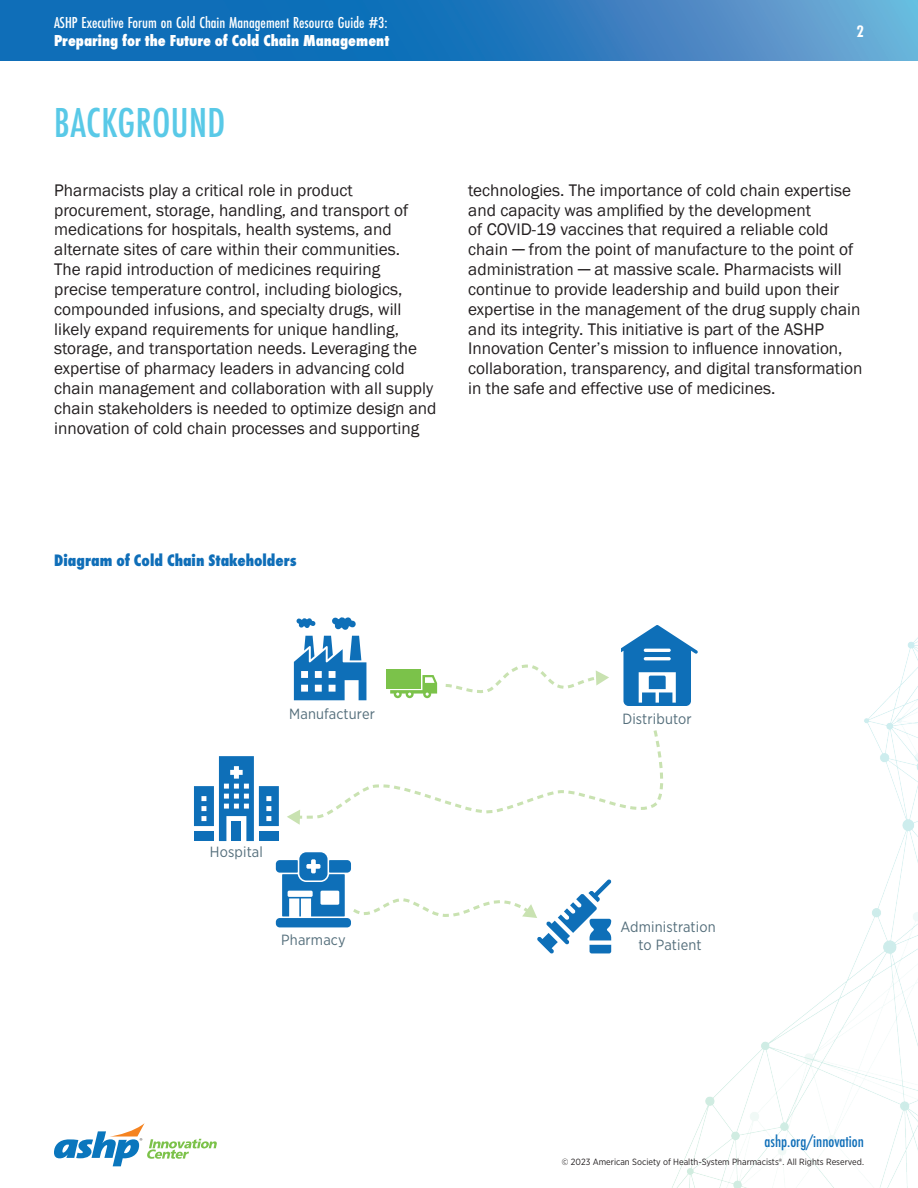
<style>
.page{position:relative;width:918px;height:1188px;background:#fff}
.page>*{position:absolute;margin:0;border:0;box-sizing:border-box;transform-origin:0 0}
.t1{font:500 43.5px "Futura PT Cond";letter-spacing:.01em;color:#59c9e7}
.t2{font:17.25px/19.8px "Franklin Gothic";color:#231f20}
.Heading_1{font:800 17.25px "Futura PT Cond";color:#0f6eb8}
.t3{font:500 17.25px "Futura PT Cond";color:#0f6eb8}
.t4{font:700 17.25px "Futura PT Cond";color:#fff}
.t5{font:500 16.5px "Futura PT Cond";color:#fff}
.t6{font:800 16.5px "Futura PT Cond";color:#fff}
.t7{font:14.7px/17.7px "Gotham Narrow";letter-spacing:.01em;color:#546e7b;text-align:center}
.t8{font:9px "Gotham Narrow";color:#231f20}
</style>
<div class="page">
<img style="left:0;top:60px;width:918px;height:1128px">
<svg style="left:0;top:0;width:918px;height:60px;background:#2a7dbf"></svg>
<svg style="left:54px;top:1123px;width:163px;height:43px"></svg>
<svg style="left:444px;top:663px;width:165px;height:32px"></svg>
<svg style="left:294px;top:636px;width:72px;height:64px"></svg>
<svg style="left:296px;top:618px;width:20px;height:10px"></svg>
<svg style="left:332px;top:617px;width:24px;height:13px"></svg>
<svg style="left:194px;top:756px;width:85px;height:85px"></svg>
<div style="left:231px;top:821px;width:10px;height:20px;background:#0e6fb8"></div>
<svg style="left:621px;top:625px;width:77px;height:81px"></svg>
<svg style="left:276px;top:852px;width:335px;height:101px"></svg>
<div style="left:386px;top:669px;width:35px;height:20px;background:#7bc24a"></div>
<svg style="left:390px;top:675px;width:47px;height:23px"></svg>
<svg style="left:287px;top:729px;width:383px;height:96px"></svg>
<p class="t5" style="left:54px;top:12px;width:335px">ASHP Executive Forum on Cold Chain Management Resource Guide #3:</p>
<p class="t6" style="left:54px;top:30px;width:337px">Preparing for the Future of Cold Chain Management</p>
<p class="t1" style="left:54px;top:97px;width:173px">BACKGROUND</p>
<p class="t4" style="left:857px;top:21px;width:9px">2</p>
<p class="t2" style="left:54px;top:180px;width:384px">Pharmacists play a critical role in product procurement, storage, handling, and transport of medications for hospitals, health systems, and alternate sites of care within their communities.<br>The rapid introduction of medicines requiring precise temperature control, including biologics, compounded infusions, and specialty drugs, will likely expand requirements for unique handling, storage, and transportation needs. Leveraging the expertise of pharmacy leaders in advancing cold chain management and collaboration with all supply chain stakeholders is needed to optimize design and innovation of cold chain processes and supporting</p>
<p class="t2" style="left:468px;top:180px;width:396px">technologies. The importance of cold chain expertise and capacity was amplified by the development<br>of COVID-19 vaccines that required a reliable cold chain ─ from the point of manufacture to the point of administration ─ at massive scale. Pharmacists will continue to provide leadership and build upon their expertise in the management of the drug supply chain and its integrity. This initiative is part of the ASHP Innovation Center’s mission to influence innovation, collaboration, transparency, and digital transformation in the safe and effective use of medicines.</p>
<p class="Heading_1" style="left:54px;top:550px;width:244px">Diagram of Cold Chain Stakeholders</p>
<p class="t7" style="left:289px;top:705px;width:87px">Manufacturer</p>
<p class="t7" style="left:622px;top:710px;width:71px">Distributor</p>
<p class="t7" style="left:210px;top:842px;width:55px">Hospital</p>
<p class="t7" style="left:281px;top:931px;width:66px">Pharmacy</p>
<p class="t7" style="left:620px;top:918px;width:97px">Administration to Patient</p>
<p class="t3" style="left:765px;top:1131px;width:101px">ashp.org/innovation</p>
<p class="t8" style="left:562px;top:1156px;width:304px">© 2023 American Society of Health-System Pharmacists®. All Rights Reserved.</p>
</div>
